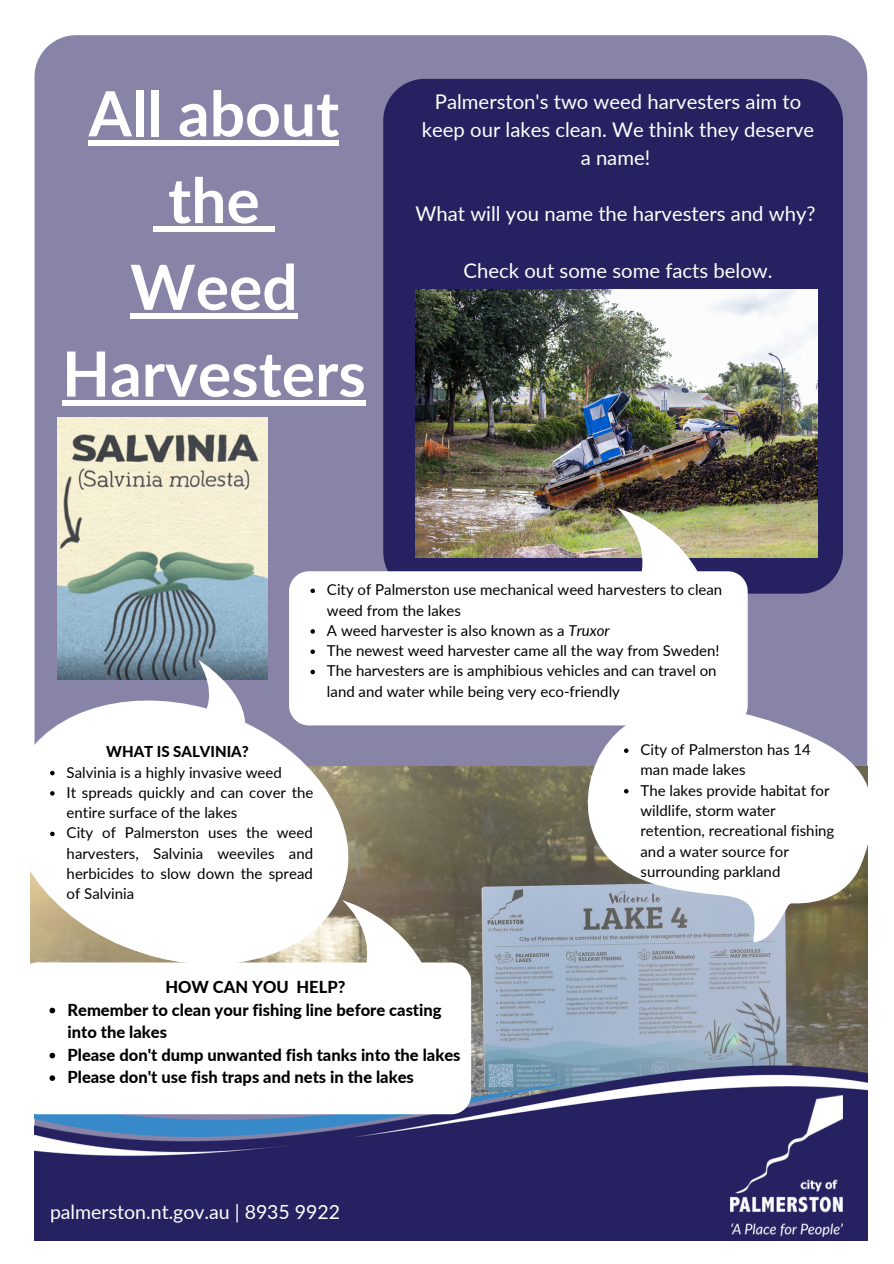
<style>
.page{position:relative;width:894px;height:1264px;background:#fff}
.page>*{position:absolute;margin:0;border:0;box-sizing:border-box;transform-origin:0 0}
.t1{font:700 62.25px/86.7px "Lato";color:#fff;text-align:center}
.t2{font:20.25px/28.2px "Lato";color:#fff;text-align:center}
.t3{font:19.5px "Lato";color:#fff}
.t4{font:800 16.5px/22.5px "Lato";color:#000}
.t5{font:15px/20.2px "Lato";color:#000}
.t6{font:800 15px "Lato";color:#000}
.s1{font-style:italic}
</style>
<div class="page">
<div style="left:34px;top:35px;width:833px;height:639px;background:#8784a7"></div>
<div style="left:383px;top:79px;width:459px;height:514px;background:#262261"></div>
<img style="left:415px;top:290px;width:402px;height:267px">
<svg style="left:289px;top:508px;width:458px;height:166px"></svg>
<img style="left:58px;top:417px;width:209px;height:200px">
<svg style="left:746px;top:674px;width:122px;height:290px;background:#8a87a7"></svg>
<img style="left:34px;top:715px;width:833px;height:525px">
<svg style="left:34px;top:900px;width:437px;height:214px"></svg>
<svg style="left:30px;top:617px;width:367px;height:390px"></svg>
<img style="left:730px;top:1095px;width:111px;height:141px">
<div style="left:89px;top:140px;width:250px;height:5px;background:#fff"></div>
<div style="left:153px;top:226px;width:15px;height:6px;background:#fff"></div>
<div style="left:168px;top:226px;width:92px;height:6px;background:#fff"></div>
<div style="left:260px;top:226px;width:15px;height:6px;background:#fff"></div>
<div style="left:130px;top:313px;width:167px;height:6px;background:#fff"></div>
<div style="left:62px;top:400px;width:303px;height:5px;background:#fff"></div>
<svg style="left:623px;top:748px;width:5px;height:5px"></svg>
<svg style="left:623px;top:789px;width:5px;height:4px"></svg>
<svg style="left:310px;top:588px;width:5px;height:5px"></svg>
<svg style="left:310px;top:629px;width:5px;height:4px"></svg>
<svg style="left:310px;top:649px;width:5px;height:5px"></svg>
<svg style="left:310px;top:669px;width:5px;height:5px"></svg>
<svg style="left:50px;top:770px;width:5px;height:5px"></svg>
<svg style="left:50px;top:791px;width:5px;height:4px"></svg>
<svg style="left:50px;top:831px;width:5px;height:5px"></svg>
<svg style="left:49px;top:1007px;width:6px;height:6px"></svg>
<svg style="left:49px;top:1052px;width:6px;height:6px"></svg>
<svg style="left:49px;top:1075px;width:6px;height:5px"></svg>
<h1 class="t1" style="left:62px;top:69px;width:305px">All about the<br>Weed<br>Harvesters</h1>
<h2 class="t2" style="left:422px;top:87px;width:394px">Palmerston's two weed harvesters aim to keep our lakes clean. We think they deserve a name!</h2>
<h2 class="t2" style="left:415px;top:199px;width:401px">What will you name the harvesters and why?</h2>
<h2 class="t2" style="left:463px;top:256px;width:310px">Check out some some facts below.</h2>
<p class="t5" style="left:327px;top:579px;width:397px">City of Palmerston use mechanical weed harvesters to clean weed from the lakes<br>A weed harvester is also known as a <span class="s1">Truxor<br></span>The newest weed harvester came all the way from Sweden!<br>The harvesters are is amphibious vehicles and can travel on land and water while being very eco-friendly</p>
<p class="t6" style="left:106px;top:742px;width:144px">WHAT IS SALVINIA?</p>
<p class="t5" style="left:67px;top:761px;width:248px">Salvinia is a highly invasive weed<br>It spreads quickly and can cover the entire surface of the lakes<br>City of Palmerston uses the weed harvesters, Salvinia weeviles and herbicides to slow down the spread of Salvinia</p>
<p class="t5" style="left:640px;top:739px;width:195px">City of Palmerston has 14 man made lakes<br>The lakes provide habitat for wildlife, storm water retention, recreational fishing and a water source for surrounding parkland</p>
<p class="t4" style="left:165px;top:975px;width:181px">HOW CAN YOU HELP?</p>
<p class="t4" style="left:67px;top:997px;width:394px">Remember to clean your fishing line before casting into the lakes<br>Please don't dump unwanted fish tanks into the lakes Please don't use fish traps and nets in the lakes</p>
<h3 class="t3" style="left:50px;top:1199px;width:292px">palmerston.nt.gov.au | 8935 9922</h3>
</div>
